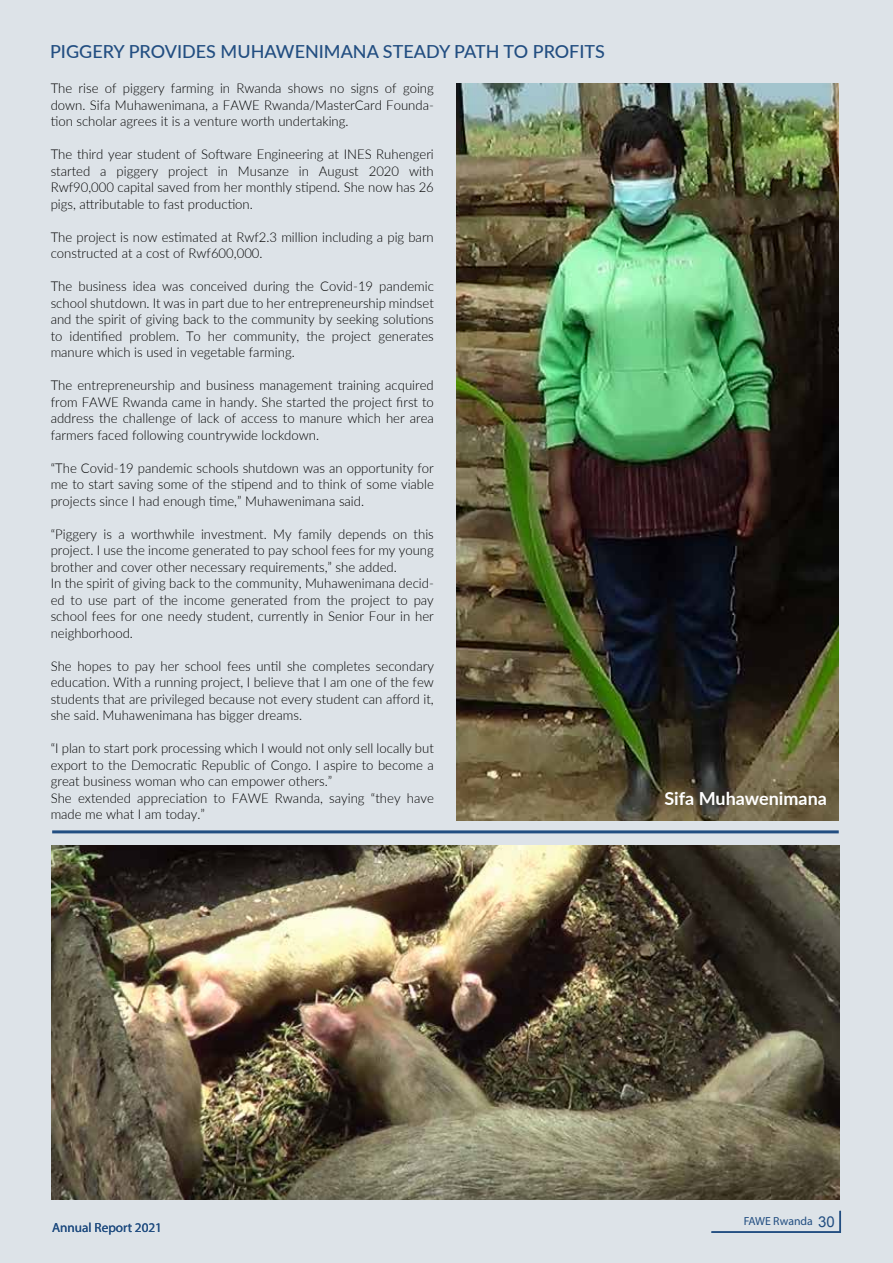
<style>
.page{position:relative;width:893px;height:1263px;background:#fff}
.page>*{position:absolute;margin:0;border:0;box-sizing:border-box;transform-origin:0 0}
.t1{font:500 18px "Lato";color:#224e81}
.t2{font:700 18px "Lato";color:#fff}
.t3{font:300 13.5px/16.5px "Lato";color:#000;text-align:justify}
.t4{font:13.2px "Myriad Pro";color:#224e81}
.t5{font:11.7px "Myriad Pro";color:#224e81}
.s1{font-family:"Arial";font-size:15px}
</style>
<div class="page">
<div style="left:1px;top:0;width:892px;height:1263px;background:#dde3e8"></div>
<hr style="left:52px;top:830px;width:787px;height:3px;background:#224e81">
<img style="left:456px;top:83px;width:383px;height:737px">
<img style="left:52px;top:846px;width:787px;height:353px">
<svg style="left:711px;top:1211px;width:130px;height:22px"></svg>
<h1 class="t1" style="left:50px;top:38px;width:556px">PIGGERY PROVIDES MUHAWENIMANA STEADY PATH TO PROFITS</h1>
<p class="t3" style="left:51px;top:80px;width:385px">The rise of piggery farming in Rwanda shows no signs of going down. Sifa Muhawenimana, a FAWE Rwanda/MasterCard Founda&shy;tion scholar agrees it is a venture worth undertaking.</p>
<p class="t3" style="left:51px;top:146px;width:385px">The third year student of Software Engineering at INES Ruhengeri started a piggery project in Musanze in August 2020 with Rwf90,000 capital saved from her monthly stipend. She now has 26 pigs, attributable to fast production.</p>
<p class="t3" style="left:51px;top:228px;width:385px">The project is now estimated at Rwf2.3 million including a pig barn constructed at a cost of Rwf600,000.</p>
<p class="t3" style="left:51px;top:278px;width:385px">The business idea was conceived during the Covid-19 pandemic school shutdown. It was in part due to her entrepreneurship mindset and the spirit of giving back to the community by seeking solutions to identified problem. To her community, the project generates manure which is used in vegetable farming.</p>
<p class="t3" style="left:51px;top:377px;width:385px">The entrepreneurship and business management training acquired from FAWE Rwanda came in handy. She started the project first to address the challenge of lack of access to manure which her area farmers faced following countrywide lockdown.</p>
<p class="t3" style="left:51px;top:459px;width:385px">“The Covid-19 pandemic schools shutdown was an opportunity for me to start saving some of the stipend and to think of some viable projects since I had enough time,” Muhawenimana said.</p>
<p class="t3" style="left:51px;top:525px;width:385px;text-align:left">“Piggery is a worthwhile investment. My family depends on this project. I use the income generated to pay school fees for my young brother and cover other necessary requirements,” she added.<br>In the spirit of giving back to the community, Muhawenimana decid&shy;ed to use part of the income generated from the project to pay school fees for one needy student, currently in Senior Four in her neighborhood.</p>
<p class="t3" style="left:51px;top:657px;width:385px">She hopes to pay her school fees until she completes secondary education. With a running project, I believe that I am one of the few students that are privileged because not every student can afford it, she said. Muhawenimana has bigger dreams.</p>
<p class="t3" style="left:51px;top:740px;width:385px;text-align:left">“I plan to start pork processing which I would not only sell locally but export to the Democratic Republic of Congo. I aspire to become a great business woman who can empower others.”<br>She extended appreciation to FAWE Rwanda, saying “they have made me what I am today.”</p>
<h1 class="t2" style="left:664px;top:785px;width:164px">Sifa Muhawenimana</h1>
<p class="t4" style="left:52px;top:1219px;width:111px">Annual Report 2021</p>
<p class="t5" style="left:744px;top:1214px;width:93px">FAWE Rwanda <span class="s1">30</span></p>
</div>
